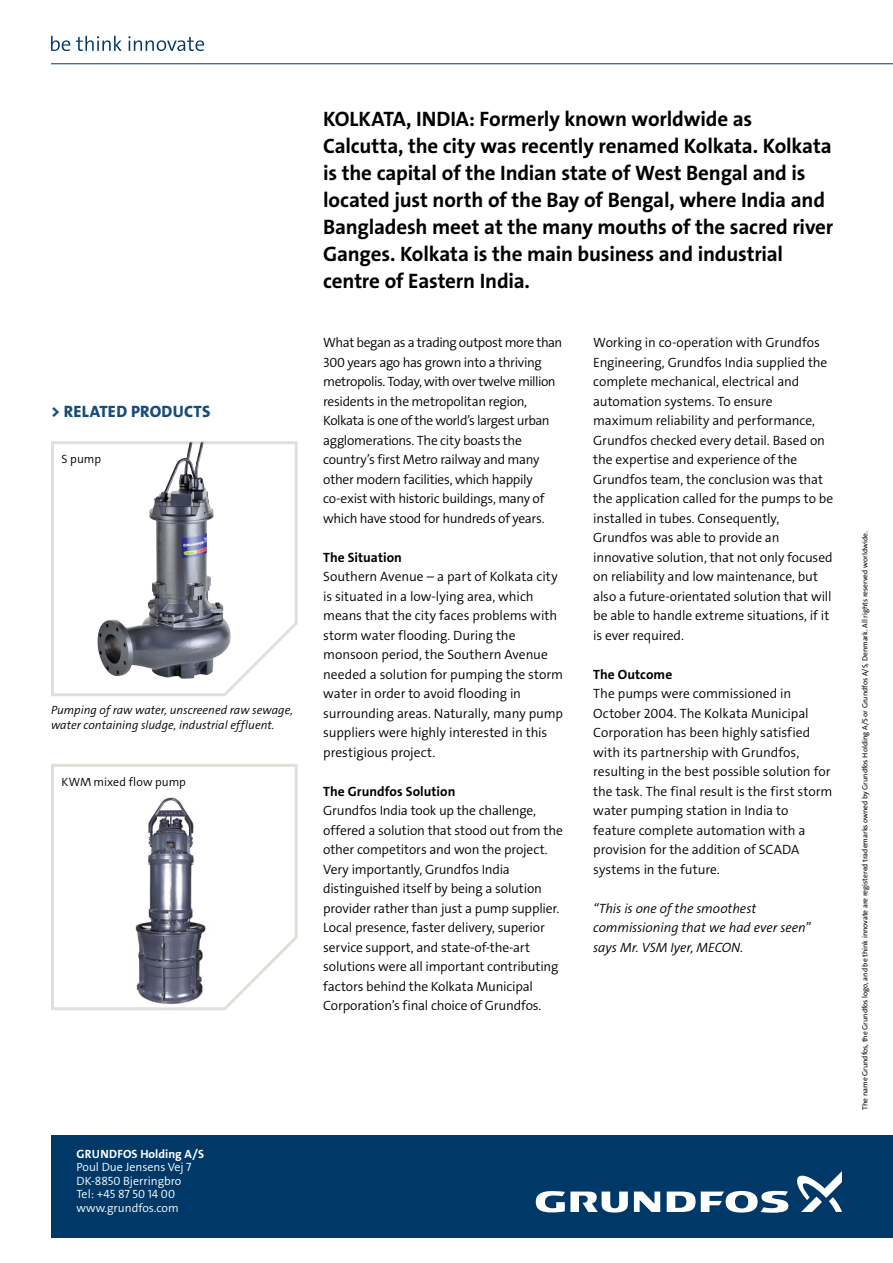
<style>
.page{position:relative;width:893px;height:1263px;background:#fff}
.page>*{position:absolute;margin:0;border:0;box-sizing:border-box;transform-origin:0 0}
.t1{font:21px/27px "Grundfos The Sans V2 OT 7 B";letter-spacing:-.01em;color:#000}
.t2{font:16.5px "Grundfos The Sans V2 OT 8 XB";letter-spacing:.015em;color:#194c79}
.t3{font:13.5px/19.5px "Grundfos The Sans V2 OT 4 SL";letter-spacing:-.01em;color:#000}
.t4{font:13.5px/19.5px "Grundfos The Sans V2 OT 4 SL Italic";color:#000}
.t5{font:13.5px "Grundfos The Sans V2 OT 7 B";letter-spacing:.005em;color:#000}
.t6{font:12px/15px "Grundfos The Sans V2 OT 4 SL Italic";color:#000}
.t7{font:12px/13.5px "Grundfos The Sans V2 OT 4 SL";color:#fff}
.t8{font:12px "Grundfos The Sans V2 OT 4 SL";color:#000}
.t9{font:12px "Grundfos The Sans V2 OT 7 B";letter-spacing:.015em;color:#fff}
.t10{font:7.5px "Grundfos The Sans V2 OT 5 R";color:#000}
</style>
<div class="page">
<div style="left:51px;top:1135px;width:842px;height:102px;background:#003968"></div>
<hr style="left:51px;top:63px;width:842px;height:1px;background:#003968">
<svg style="left:51px;top:36px;width:19px;height:15px"></svg>
<svg style="left:76px;top:36px;width:46px;height:15px"></svg>
<svg style="left:128px;top:36px;width:76px;height:15px"></svg>
<svg style="left:634px;top:1191px;width:26px;height:21px"></svg>
<svg style="left:536px;top:1191px;width:92px;height:21px"></svg>
<svg style="left:667px;top:1191px;width:121px;height:22px"></svg>
<svg style="left:797px;top:1171px;width:45px;height:41px"></svg>
<svg style="left:51px;top:764px;width:247px;height:247px"></svg>
<svg style="left:51px;top:441px;width:247px;height:255px"></svg>
<img style="left:97px;top:442px;width:104px;height:234px">
<img style="left:89px;top:779px;width:162px;height:232px">
<p class="t2" style="left:51px;top:401px;width:161px">&gt; RELATED PRODUCTS</p>
<p class="t8" style="left:62px;top:451px;width:41px">S pump</p>
<p class="t6" style="left:51px;top:703px;width:243px">Pumping of raw water, unscreened raw sewage, water containing sludge, industrial effluent.</p>
<p class="t8" style="left:62px;top:774px;width:126px">KWM mixed flow pump</p>
<p class="t9" style="left:77px;top:1146px;width:128px">Grundfos Holding A/S</p>
<p class="t7" style="left:77px;top:1161px;width:117px">Poul Due Jensens Vej 7<br>DK-8850 Bjerringbro<br>Tel: +45 87 50 14 00 www.grundfos.com</p>
<p class="t1" style="left:323px;top:106px;width:512px;text-indent:83px">, INDIA: Formerly known worldwide as Calcutta, the city was recently renamed Kolkata. Kolkata is the capital of the Indian state of West Bengal and is located just north of the Bay of Bengal, where India and Bangladesh meet at the many mouths of the sacred river Ganges. Kolkata is the main business and industrial centre of Eastern India.</p>
<h1 class="t1" style="left:323px;top:106px;width:13px">KOLKATA</h1>
<p class="t3" style="left:323px;top:333px;width:241px">What began as a trading outpost more than 300 years ago has grown into a thriving metropolis. Today, with over twelve million residents in the metropolitan region, Kolkata is one of the world’s largest urban agglomerations. The city boasts the country’s first Metro railway and many other modern facilities, which happily co-exist with historic buildings, many of which have stood for hundreds of years.</p>
<p class="t5" style="left:323px;top:549px;width:80px">The Situation</p>
<p class="t3" style="left:323px;top:567px;width:241px">Southern Avenue – a part of Kolkata city is situated in a low-lying area, which means that the city faces problems with storm water flooding. During the monsoon period, the Southern Avenue needed a solution for pumping the storm water in order to avoid flooding in surrounding areas. Naturally, many pump suppliers were highly interested in this prestigious project.</p>
<p class="t5" style="left:323px;top:782px;width:134px">The Grundfos Solution</p>
<p class="t3" style="left:323px;top:801px;width:241px">Grundfos I ndia took up the challenge, offered a solution that stood out from the other competitors and won the project.<br>Very importantly, Grundfos I ndia distinguished itself by being a solution provider rather than just a pump supplier.<br>Local presence, faster delivery, superior service support, and state-of-the-art solutions were all important contributing factors behind the Kolkata Municipal Corporation’s final choice of Grundfos.</p>
<p class="t3" style="left:593px;top:333px;width:241px">Working in co-operation with Grundfos Engineering, Grundfos I ndia supplied the complete mechanical, electrical and automation systems. To ensure maximum reliability and performance, Grundfos checked every detail. Based on the expertise and experience of the Grundfos team, the conclusion was that the application called for the pumps to be installed in tubes. Consequently, Grundfos was able to provide an innovative solution, that not only focused on reliability and low maintenance, but also a future-orientated solution that will be able to handle extreme situations, if it is ever required.</p>
<p class="t5" style="left:593px;top:665px;width:81px">The Outcome</p>
<p class="t3" style="left:593px;top:684px;width:241px">The pumps were commissioned in October 2004. The Kolkata Municipal Corporation has been highly satisfied with its partnership with Grundfos, resulting in the best possible solution for the task. The final result is the first storm water pumping station in I ndia to feature complete automation with a provision for the addition of SCADA systems in the future.</p>
<p class="t4" style="left:593px;top:898px;width:219px">“This is one of the smoothest commissioning that we had ever seen” says Mr. VSM Iyer, MECON.</p>
<p class="t10" style="left:860px;top:1110px;width:580px;rotate:-90deg">The name Grundfos, the Grundfos logo, and be think innovate are registered trademarks owned by Grundfos Holding A/S or Grundfos A/S, Denmark. All rights reserved worldwide.</p>
</div>
